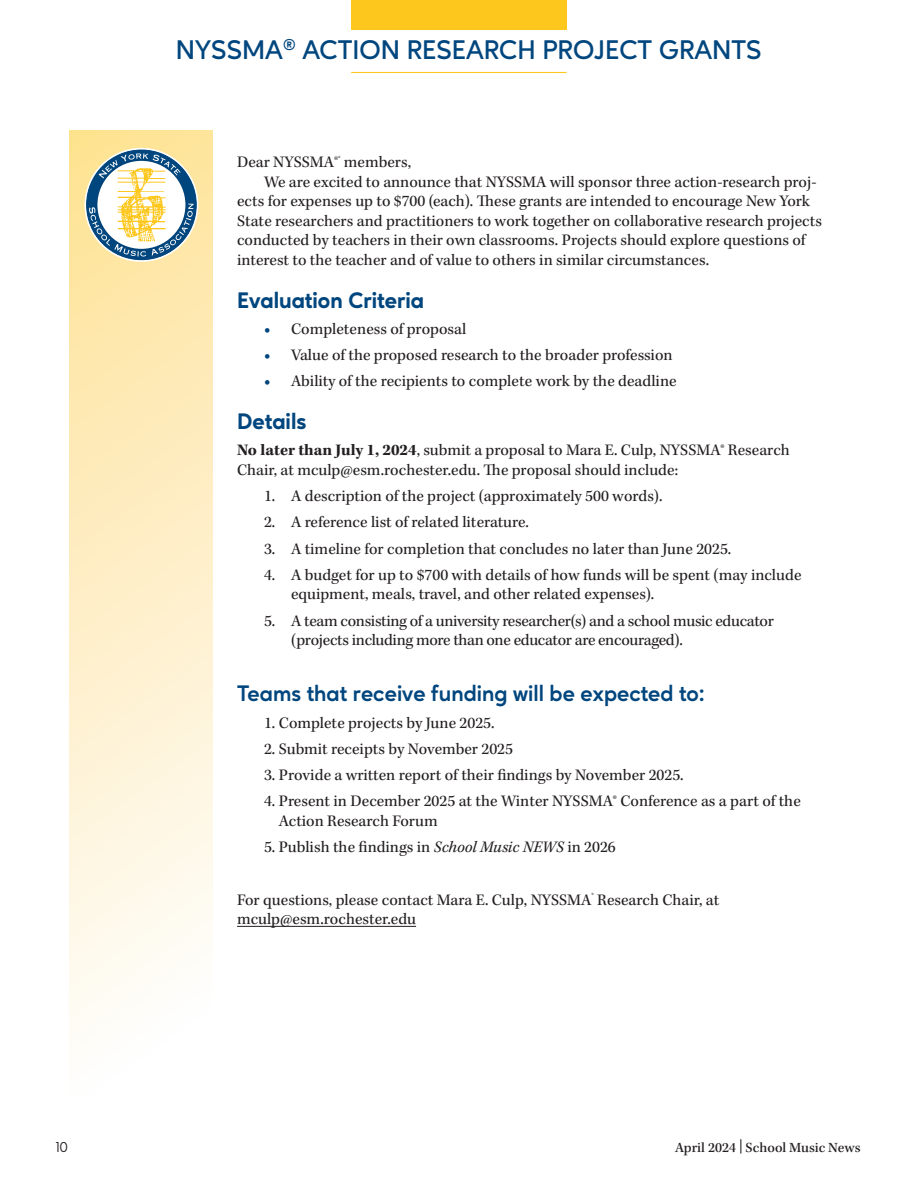
<style>
.page{position:relative;width:918px;height:1188px;background:#fff}
.page>*{position:absolute;margin:0;border:0;box-sizing:border-box;transform-origin:0 0}
.t1{font:600 27px "Ageo";color:#00467e}
.Body_Copy{font:700 22.5px "Ageo";color:#00467e}
.Body_Copy-2{font:800 22.5px "Ageo";color:#00467e}
.Body_Copy-3{font:16.5px/19.5px "Kepler Std";color:#231f20}
.Body_Copy-4{font:16.5px/19.5px "Kepler Std";letter-spacing:-.02em;color:#231f20}
.t2{font:500 14.4px "Kepler Std";color:#231f20}
.t3{font:14.4px "Ageo";color:#231f20}
.s1{font-weight:900;color:#00467e}
.s2{font-weight:700}
.s3{font-style:italic}
</style>
<div class="page">
<div style="left:69px;top:130px;width:143px;height:966px;background:linear-gradient(to bottom,#fee297,#feffff)"></div>
<svg style="left:84px;top:148px;width:114px;height:114px;background:#94a69f"></svg>
<div style="left:97px;top:160px;width:89px;height:90px;background:#fff;border-radius:50%"></div>
<div style="left:96px;top:159px;width:91px;height:92px;border:2px solid #00447b;border-radius:50%"></div>
<img style="left:118px;top:168px;width:51px;height:79px">
<hr style="left:237px;top:926px;width:179px;height:1px;background:#231f20">
<div style="left:351px;top:0;width:216px;height:30px;background:#fec71d"></div>
<hr style="left:351px;top:72px;width:216px;height:1px;background:#fec71d">
<p class="t1" style="left:176px;top:34px;width:587px">NYSSMA<sup>®</sup> ACTION RESEARCH PROJECT GRANTS</p>
<p class="Body_Copy-3" style="left:237px;top:153px;width:176px">Dear NYSSMA®<sup>®</sup> members,</p>
<p class="Body_Copy-3" style="left:237px;top:173px;width:586px;text-indent:27px">We are excited to announce that NYSSMA will sponsor three action-research proj&shy;ects for expenses up to $700 (each). These grants are intended to encourage New York State researchers and practitioners to work together on collaborative research projects conducted by teachers in their own classrooms. Projects should explore questions of interest to the teacher and of value to others in similar circumstances.</p>
<p class="Body_Copy-2" style="left:237px;top:287px;width:189px">Evaluation Criteria</p>
<p class="Body_Copy-3" style="left:264px;top:320px;width:204px"><span class="s1">•</span> Completeness of proposal</p>
<p class="Body_Copy-3" style="left:264px;top:346px;width:410px"><span class="s1">•</span> Value of the proposed research to the broader profession</p>
<p class="Body_Copy-3" style="left:264px;top:372px;width:414px"><span class="s1">•</span> Ability of the recipients to complete work by the deadline</p>
<p class="Body_Copy-2" style="left:237px;top:408px;width:71px">Details</p>
<p class="Body_Copy-3" style="left:237px;top:441px;width:554px"><span class="s2">No later than July 1, 2024</span>, submit a proposal to Mara E. Culp, NYSSMA® Research<br>Chair, at mculp@esm.rochester.edu. The proposal should include:</p>
<p class="Body_Copy-3" style="left:264px;top:487px;width:400px">1. A description of the project (approximately 500 words).</p>
<p class="Body_Copy-3" style="left:264px;top:513px;width:266px">2. A reference list of related literature.</p>
<p class="Body_Copy-3" style="left:264px;top:539px;width:469px">3. A timeline for completion that concludes no later than June 2025.</p>
<p class="Body_Copy-3" style="left:291px;top:566px;width:512px;text-indent:-27px">4. A budget for up to $700 with details of how funds will be spent (may include equipment, meals, travel, and other related expenses).</p>
<p class="Body_Copy-4" style="left:291px;top:611px;width:484px;text-indent:-27px">5. A team consisting of a university researcher(s) and a school music educator (projects including more than one educator are encouraged).</p>
<p class="Body_Copy" style="left:237px;top:680px;width:469px">Teams that receive funding will be expected to:</p>
<p class="Body_Copy-3" style="left:264px;top:713px;width:232px">1. Complete projects by June 2025.</p>
<p class="Body_Copy-3" style="left:264px;top:740px;width:251px">2. Submit receipts by November 2025</p>
<p class="Body_Copy-3" style="left:264px;top:766px;width:421px">3. Provide a written report of their findings by November 2025.</p>
<p class="Body_Copy-3" style="left:279px;top:792px;width:524px;text-indent:-15px">4. Present in December 2025 at the Winter NYSSMA® Conference as a part of the<br>Action Research Forum</p>
<p class="Body_Copy-3" style="left:264px;top:838px;width:353px">5. Publish the findings in <span class="s3">School Music NEWS</span> in 2026</p>
<p class="Body_Copy-3" style="left:237px;top:890px;width:484px">For questions, please contact Mara E. Culp, NYSSMA<sup>®</sup> Research Chair, at</p>
<p class="Body_Copy-3" style="left:237px;top:910px;width:181px">mculp@esm.rochester.edu</p>
<p class="t3" style="left:55px;top:1138px;width:15px">10</p>
<p class="t2" style="left:675px;top:1139px;width:187px">April 2024 | School Music News</p>
</div>
